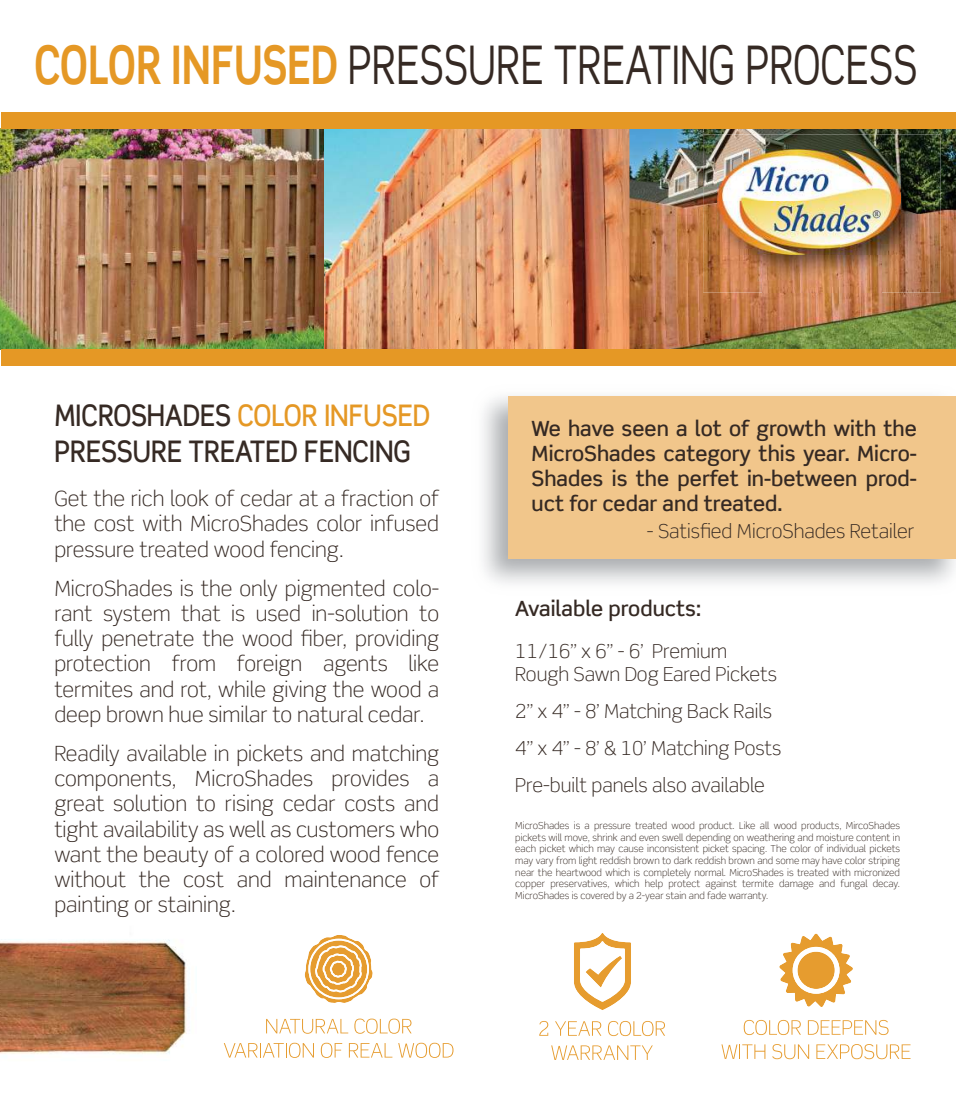
<style>
.page{position:relative;width:956px;height:1104px;background:#fff}
.page>*{position:absolute;margin:0;border:0;box-sizing:border-box;transform-origin:0 0}
.t1{font:53.2px "Scene Std";color:#352923;scale:.76 1}
.t2{font:500 29.75px/35.7px "Scene Std";color:#362a24;scale:.88 1}
.t3{font:300 21px/25.2px "Scene Std";color:#352923;text-align:justify}
.t4{font:500 21px/25.2px "Scene Std";color:#352923;text-align:justify}
.t5{font:300 19.25px/37.1px "Scene Std";color:#352923}
.t6{font:300 9.62px/11.5px "Scene Std";color:#352923;text-align:justify}
.s1{font-weight:700;color:#e59825}
.s2{color:#e59825}
</style>
<div class="page">
<div style="left:508px;top:396px;width:447px;height:163px;background:#f1c68b"></div>
<img style="left:0;top:939px;width:187px;height:115px">
<svg style="left:574px;top:933px;width:57px;height:77px"></svg>
<svg style="left:539px;top:1021px;width:9px;height:15px"></svg>
<svg style="left:555px;top:1021px;width:46px;height:15px"></svg>
<svg style="left:608px;top:1021px;width:57px;height:15px"></svg>
<svg style="left:551px;top:1045px;width:101px;height:15px"></svg>
<svg style="left:304px;top:935px;width:69px;height:68px"></svg>
<svg style="left:266px;top:1019px;width:82px;height:15px"></svg>
<svg style="left:354px;top:1018px;width:57px;height:16px"></svg>
<svg style="left:224px;top:1043px;width:90px;height:15px"></svg>
<svg style="left:321px;top:1043px;width:21px;height:15px"></svg>
<svg style="left:349px;top:1043px;width:43px;height:14px"></svg>
<svg style="left:398px;top:1043px;width:55px;height:15px"></svg>
<svg style="left:779px;top:933px;width:74px;height:74px"></svg>
<svg style="left:743px;top:1020px;width:57px;height:15px"></svg>
<svg style="left:807px;top:1020px;width:81px;height:15px"></svg>
<svg style="left:721px;top:1044px;width:44px;height:15px"></svg>
<svg style="left:772px;top:1044px;width:37px;height:15px"></svg>
<svg style="left:816px;top:1044px;width:94px;height:15px"></svg>
<img style="left:324px;top:129px;width:631px;height:220px">
<img style="left:0;top:129px;width:324px;height:220px">
<div style="left:1px;top:112px;width:954px;height:17px;background:#e59825"></div>
<div style="left:1px;top:349px;width:954px;height:17px;background:#e59825"></div>
<img style="left:703px;top:135px;width:237px;height:52px">
<img style="left:703px;top:187px;width:59px;height:105px">
<img style="left:881px;top:187px;width:59px;height:105px">
<img style="left:762px;top:254px;width:119px;height:38px">
<img style="left:717px;top:149px;width:183px;height:105px">
<h1 class="t1" style="left:34px;top:35px;width:1164px"><span class="s1">COLOR INFUSED</span> PRESSURE TREATING PROCESS</h1>
<h2 class="t2" style="left:54px;top:400px;width:428px">MICROSHADES <span class="s2">COLOR INFUSED<br></span>PRESSURE TREATED FENCING</h2>
<p class="t3" style="left:54px;top:488px;width:386px">Get the rich look of cedar at a fraction of the cost with MicroShades color infused pressure treated wood fencing.</p>
<p class="t3" style="left:54px;top:577px;width:386px">MicroShades is the only pigmented colo&shy;rant system that is used in-solution to fully penetrate the wood fiber, providing protection from foreign agents like termites and rot, while giving the wood a deep brown hue similar to natural cedar.</p>
<p class="t3" style="left:54px;top:743px;width:386px">Readily available in pickets and matching components, MicroShades provides a great solution to rising cedar costs and tight availability as well as customers who want the beauty of a colored wood fence without the cost and maintenance of painting or staining.</p>
<p class="t4" style="left:531px;top:417px;width:386px">We have seen a lot of growth with the MicroShades category this year. Micro-Shades is the perfet in-between prod&shy;uct for cedar and treated.</p>
<p class="t5" style="left:646px;top:514px;width:269px">- Satisfied MicroShades Retailer</p>
<p class="t4" style="left:515px;top:597px;width:187px">Available products:</p>
<p class="t5" style="left:515px;top:641px;width:263px;line-height:23.1px">11/16” x 6” - 6’ Premium<br>Rough Sawn Dog Eared Pickets</p>
<p class="t5" style="left:515px;top:694px;width:267px">2” x 4” - 8’ Matching Back Rails<br>4” x 4” - 8’ &amp; 10’ Matching Posts<br>Pre-built panels also available</p>
<p class="t6" style="left:515px;top:821px;width:386px">MicroShades is a pressure treated wood product. Like all wood products, MircoShades pickets will move, shrink and even swell depending on weathering and moisture content in each picket which may cause inconsistent picket spacing. The color of individual pickets may vary from light reddish brown to dark reddish brown and some may have color striping near the heartwood which is completely normal. MicroShades is treated with micronized copper preservatives, which help protect against termite damage and fungal decay.<br>MicroShades is covered by a 2-year stain and fade warranty.</p>
</div>
